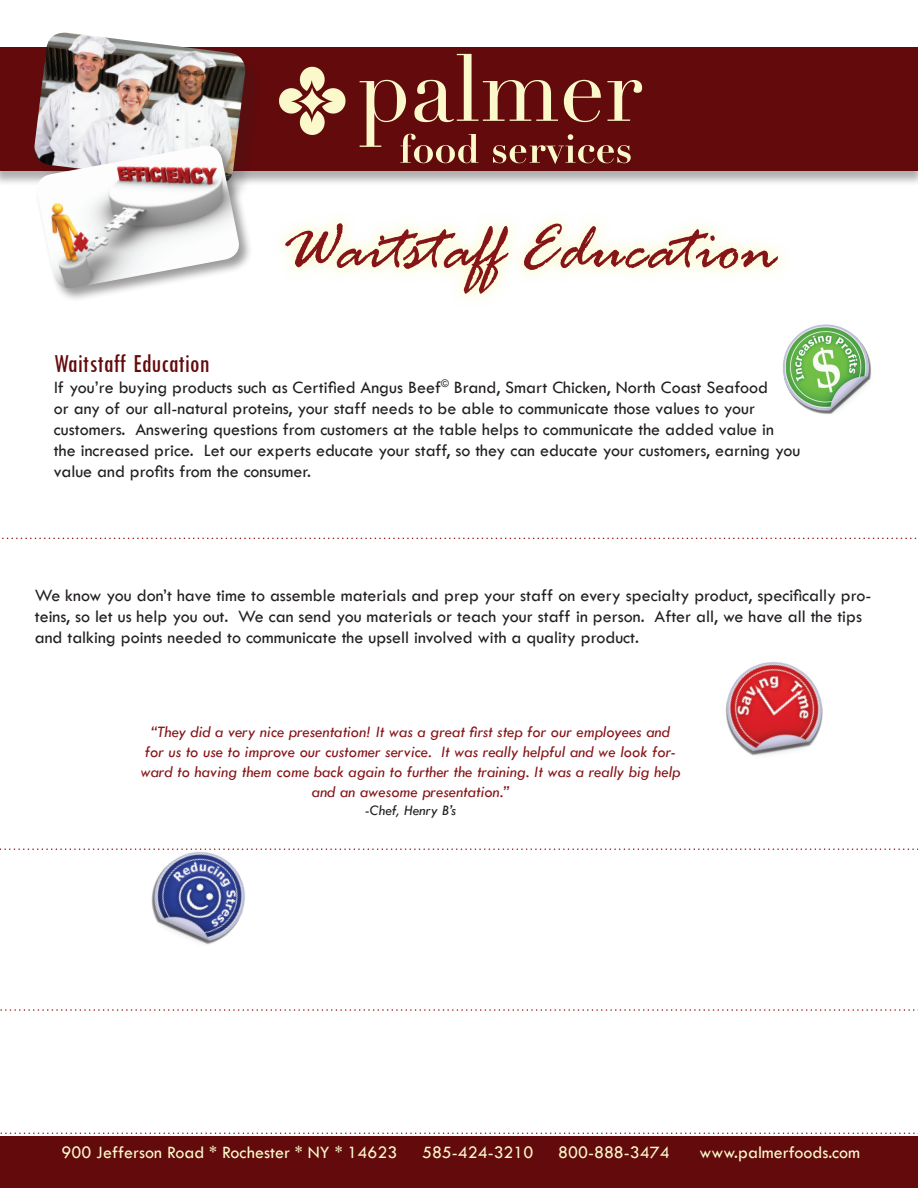
<style>
.page{position:relative;width:918px;height:1188px;background:#fff}
.page>*{position:absolute;margin:0;border:0;box-sizing:border-box;transform-origin:0 0}
.t1{font:italic 69px "Rage";color:#861518}
.t2{font:condensed 27px "Tw Cen";color:#630a0c}
.t3{font:18px/21px "Tw Cen";color:#231f20}
.t4{font:18px "Tw Cen";color:#fbf9cb}
.t5{font:italic 16.5px/19.8px "Tw Cen";color:#861518;text-align:center}
.t6{font:italic 15px "Tw Cen";color:#231f20}
</style>
<div class="page">
<svg style="left:2px;top:538px;width:915px;height:1px"></svg>
<svg style="left:0;top:848px;width:918px;height:2px"></svg>
<div style="left:0;top:45px;width:918px;height:140px;background:#231f20;opacity:.36"></div>
<div style="left:0;top:47px;width:918px;height:124px;background:#630a0c"></div>
<svg style="left:360px;top:54px;width:282px;height:110px"></svg>
<svg style="left:279px;top:66px;width:67px;height:69px"></svg>
<div style="left:268px;top:207px;width:522px;height:99px;background:#fbf9cb;opacity:.75"></div>
<img style="left:780px;top:322px;width:96px;height:96px;border-radius:48px">
<img style="left:726px;top:662px;width:97px;height:94px">
<img style="left:151px;top:852px;width:94px;height:93px">
<svg style="left:0;top:1009px;width:918px;height:2px"></svg>
<svg style="left:0;top:1132px;width:918px;height:2px"></svg>
<div style="left:0;top:1135px;width:918px;height:53px;background:#630a0c"></div>
<div style="left:37px;top:35px;width:227px;height:168px;background:#231f20;opacity:.17"></div>
<img style="left:32px;top:33px;width:215px;height:152px">
<div style="left:35px;top:143px;width:218px;height:159px;background:#231f20;opacity:.45"></div>
<img style="left:34px;top:146px;width:208px;height:145px">
<h1 class="t1" style="left:282px;top:212px;width:497px">Waitstaff Education</h1>
<h2 class="t2" style="left:54px;top:347px;width:157px">Waitstaff Education</h2>
<p class="t3" style="left:54px;top:377px;width:748px">If you’re buying products such as Certified Angus Beef<sup>©</sup> Brand, Smart Chicken, North Coast Seafood<br>or any of our all-natural proteins, your staff needs to be able to communicate those values to your customers. Answering questions from customers at the table helps to communicate the added value in<br>the increased price. Let our experts educate your staff, so they can educate your customers, earning you value and profits from the consumer.</p>
<p class="t3" style="left:35px;top:585px;width:838px">We know you don’t have time to assemble materials and prep your staff on every specialty product, specifically pro&shy;teins, so let us help you out. We can send you materials or teach your staff in person. After all, we have all the tips and talking points needed to communicate the upsell involved with a quality product.</p>
<p class="t5" style="left:140px;top:722px;width:542px">“They did a very nice presentation! It was a great first step for our employees and for us to use to improve our customer service. It was really helpful and we look for&shy;ward to having them come back again to further the training. It was a really big help and an awesome presentation.”</p>
<p class="t6" style="left:365px;top:801px;width:93px">-Chef, Henry B’s</p>
<p class="t4" style="left:62px;top:1142px;width:337px">900 Jefferson Road * Rochester * NY * 14623</p>
<p class="t4" style="left:422px;top:1142px;width:113px">585-424-3210</p>
<p class="t4" style="left:558px;top:1142px;width:113px">800-888-3474</p>
<p class="t4" style="left:699px;top:1142px;width:162px">www.palmerfoods.com</p>
</div>
